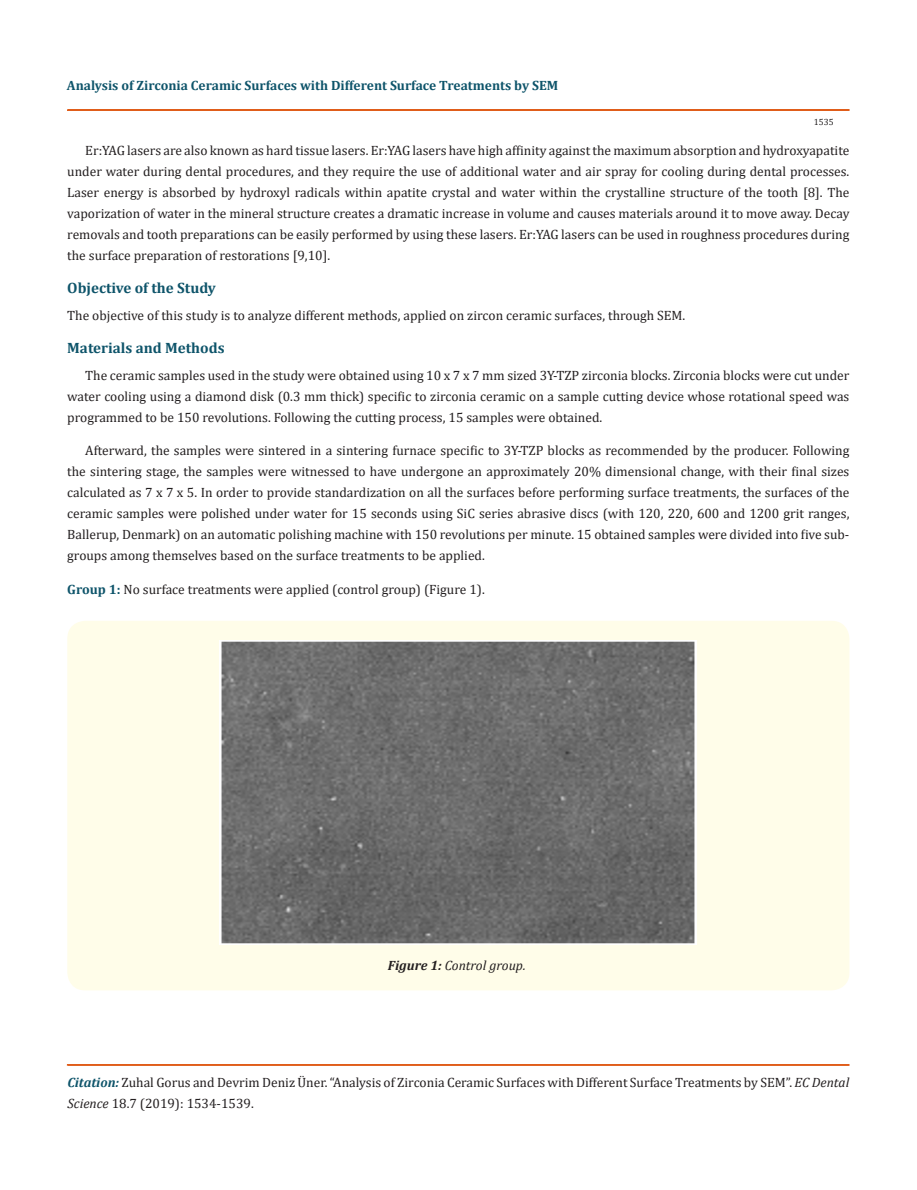
<style>
.page{position:relative;width:917px;height:1190px;background:#fff}
.page>*{position:absolute;margin:0;border:0;box-sizing:border-box;transform-origin:0 0}
.t1{font:700 15px "Cambria";color:#0e546a}
.t2{font:13.5px/21px "Cambria";color:#231f20;text-align:justify}
.t3{font:700 13.5px "Cambria";color:#0e546a}
.t4{font:italic 13.5px "Cambria";color:#231f20}
.t5{font:9px "Cambria";color:#231f20}
.s1{font-weight:700;color:#0e546a}
.s2{font-weight:700}
.s3{font-weight:700;font-style:italic;color:#0e546a}
.s4{font-style:italic}
</style>
<div class="page">
<div style="left:67px;top:1064px;width:782px;height:1px;border:1px solid #e05d1a"></div>
<div style="left:67px;top:110px;width:782px;height:1px;border:1px solid #e05d1a"></div>
<div style="left:67px;top:621px;width:782px;height:369px;background:#fffde9;border-radius:18px"></div>
<img style="left:220px;top:640px;width:476px;height:304px">
<p class="t3" style="left:67px;top:76px;width:493px">Analysis of Zirconia Ceramic Surfaces with Different Surface Treatments by SEM</p>
<p class="t5" style="left:814px;top:117px;width:21px">1535</p>
<p class="t2" style="left:67px;top:140px;width:783px;text-indent:18px">Er:YAG lasers are also known as hard tissue lasers. Er:YAG lasers have high affinity against the maximum absorption and hydroxyapatite under water during dental procedures, and they require the use of additional water and air spray for cooling during dental processes.<br>Laser energy is absorbed by hydroxyl radicals within apatite crystal and water within the crystalline structure of the tooth [8]. The vaporization of water in the mineral structure creates a dramatic increase in volume and causes materials around it to move away. Decay removals and tooth preparations can be easily performed by using these lasers. Er:YAG lasers can be used in roughness procedures during the surface preparation of restorations [9,10].</p>
<p class="t1" style="left:67px;top:278px;width:150px">Objective of the Study</p>
<p class="t2" style="left:67px;top:305px;width:619px">The objective of this study is to analyze different methods, applied on zircon ceramic surfaces, through SEM.</p>
<p class="t1" style="left:67px;top:338px;width:159px">Materials and Methods</p>
<p class="t2" style="left:67px;top:365px;width:783px;text-indent:18px">The ceramic samples used in the study were obtained using 10 x 7 x 7 mm sized 3Y-TZP zirconia blocks. Zirconia blocks were cut under water cooling using a diamond disk (0.3 mm thick) specific to zirconia ceramic on a sample cutting device whose rotational speed was programmed to be 150 revolutions. Following the cutting process, 15 samples were obtained.</p>
<p class="t2" style="left:67px;top:440px;width:783px;text-indent:18px">Afterward, the samples were sintered in a sintering furnace specific to 3Y-TZP blocks as recommended by the producer. Following the sintering stage, the samples were witnessed to have undergone an approximately 20% dimensional change, with their final sizes calculated as 7 x 7 x 5. In order to provide standardization on all the surfaces before performing surface treatments, the surfaces of the ceramic samples were polished under water for 15 seconds using SiC series abrasive discs (with 120, 220, 600 and 1200 grit ranges, Ballerup, Denmark) on an automatic polishing machine with 150 revolutions per minute. 15 obtained samples were divided into five sub&shy;groups among themselves based on the surface treatments to be applied.</p>
<p class="t2" style="left:67px;top:578px;width:419px"><span class="s1">Group 1:</span> No surface treatments were applied (control group) (Figure 1).</p>
<p class="t4" style="left:388px;top:956px;width:139px"><span class="s2">Figure 1:</span> Control group.</p>
<p class="t2" style="left:67px;top:1072px;width:783px"><span class="s3">Citation:</span> Zuhal Gorus and Devrim Deniz Üner. “Analysis of Zirconia Ceramic Surfaces with Different Surface Treatments by SEM”. <span class="s4">EC Dental<br>Science</span> 18.7 (2019): 1534-1539.</p>
</div>
